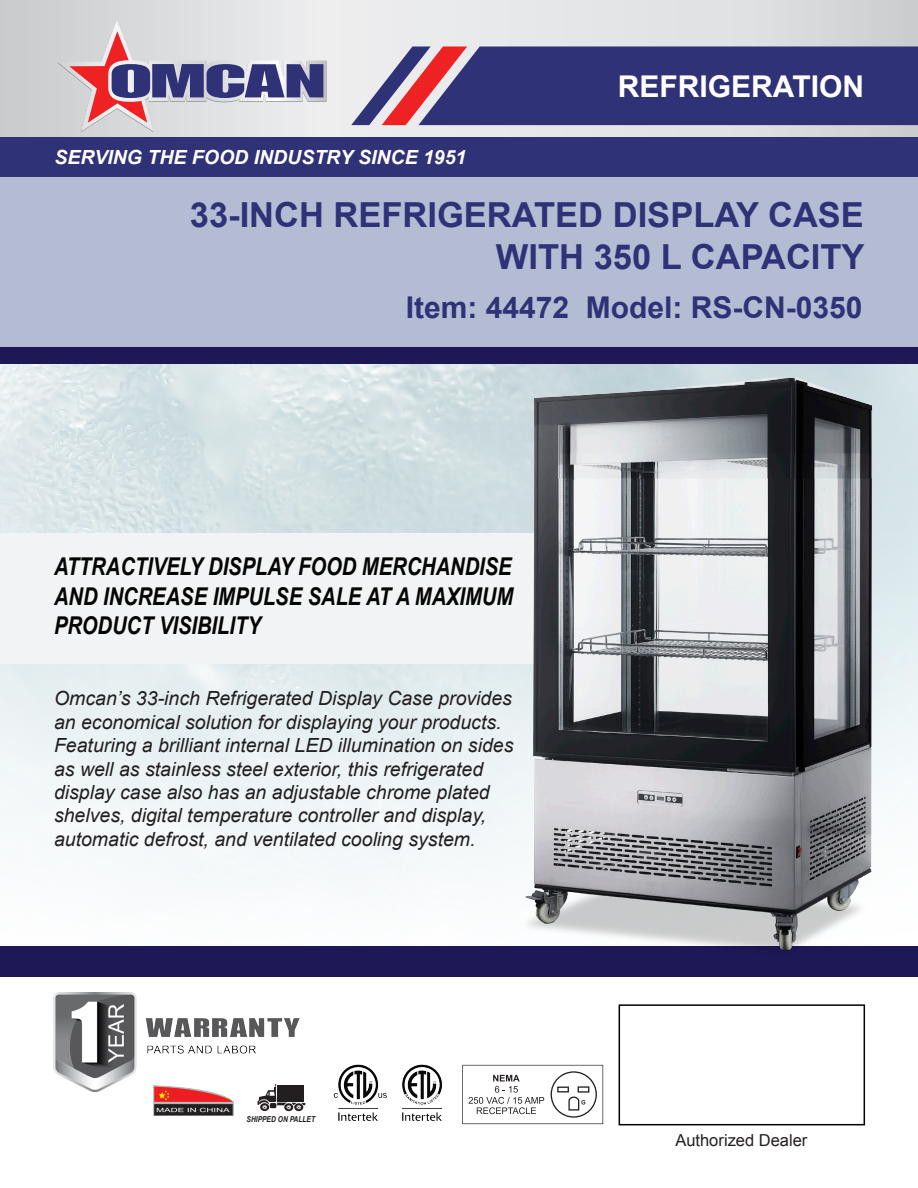
<style>
.page{position:relative;width:918px;height:1188px;background:#fff}
.page>*{position:absolute;margin:0;border:0;box-sizing:border-box;transform-origin:0 0}
.t1{font:700 34.5px "Arial";color:#2f3276}
.t2{font:700 30px "Arial";color:#2f3276}
.t3{font:700 30px "Arial";color:#fff}
.t4{font:italic 700 24.6px/29.4px "Arial Narrow";color:#040503;text-align:justify}
.t5{font:italic 19.5px/23.4px "Arial";color:#231f20}
.t6{font:italic 700 19.5px "Arial";color:#fff}
.t7{font:16.5px "Arial";color:#231f20}
.t8{font:italic 700 8.1px "Arial Narrow";color:#231f20}
</style>
<div class="page">
<img style="left:0;top:364px;width:918px;height:583px">
<div style="left:0;top:176px;width:918px;height:172px;background:#b4bcd4"></div>
<div style="left:619px;top:1004px;width:246px;height:121px;border:2px solid #000"></div>
<div style="left:0;top:947px;width:918px;height:30px;background:#1f1857"></div>
<div style="left:0;top:348px;width:918px;height:16px;background:#1f1857"></div>
<img style="left:54px;top:993px;width:246px;height:98px">
<img style="left:154px;top:1086px;width:79px;height:29px">
<img style="left:333px;top:1064px;width:110px;height:57px">
<svg style="left:258px;top:1084px;width:47px;height:26px"></svg>
<div style="left:0;top:534px;width:658px;height:130px;background:#f2f3f4"></div>
<img style="left:502px;top:364px;width:389px;height:587px">
<svg style="left:462px;top:1065px;width:141px;height:59px"></svg>
<svg style="left:0;top:0;width:918px;height:137px;background:#dedee0"></svg>
<div style="left:0;top:137px;width:918px;height:39px;background:#2f3276"></div>
<svg style="left:351px;top:46px;width:567px;height:79px;background:#4a447e"></svg>
<svg style="left:57px;top:21px;width:270px;height:112px;background:#bfb5c2"></svg>
<p class="t6" style="left:54px;top:144px;width:414px">SERVING THE FOOD INDUSTRY SINCE 1951</p>
<p class="t3" style="left:618px;top:67px;width:248px">REFRIGERATION</p>
<p class="t1" style="left:190px;top:192px;width:676px">33-INCH REFRIGERATED DISPLAY CASE</p>
<p class="t1" style="left:496px;top:234px;width:370px">WITH 350 L CAPACITY</p>
<p class="t2" style="left:406px;top:288px;width:458px">Item: 44472 Model: RS-CN-0350</p>
<p class="t4" style="left:54px;top:551px;width:461px">ATTRACTIVELY DISPLAY FOOD MERCHANDISE AND INCREASE IMPULSE SALE AT A MAXIMUM PRODUCT VISIBILITY</p>
<p class="t5" style="left:54px;top:687px;width:461px">Omcan’s 33-inch Refrigerated Display Case provides an economical solution for displaying your products.<br>Featuring a brilliant internal LED illumination on sides as well as stainless steel exterior, this refrigerated display case also has an adjustable chrome plated shelves, digital temperature controller and display,</p>
<p class="t5" style="left:54px;top:828px;width:423px">automatic defrost, and ventilated cooling system.</p>
<p class="t8" style="left:247px;top:1113px;width:70px">SHIPPED ON PALLET</p>
<p class="t7" style="left:675px;top:1129px;width:133px">Authorized Dealer</p>
</div>
